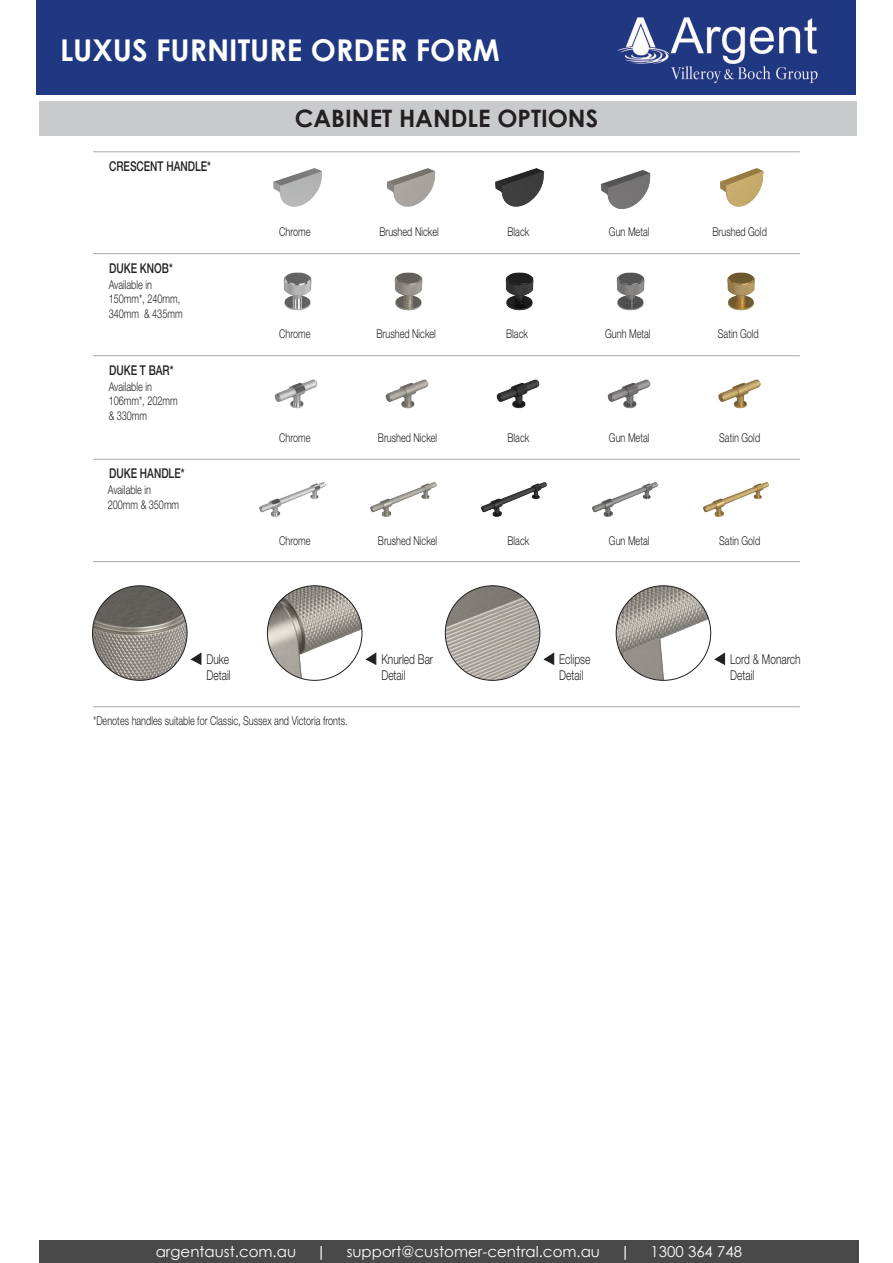
<style>
.page{position:relative;width:893px;height:1263px;background:#fff}
.page>*{position:absolute;margin:0;border:0;box-sizing:border-box;transform-origin:0 0}
.t1{font:700 30px "Century Gothic";color:#fff}
.t2{font:700 24px "Century Gothic";color:#231f20}
.t3{font:15px "Century Gothic";color:#fff}
.t4{font:700 15px "Century Gothic";color:#fff}
.t5{font:300 13.5px/16.2px "Helvetica Neue LT Std";color:#231f20;scale:.75 1}
.t6{font:500 13.5px "Helvetica Neue LT Std";color:#231f20;scale:.75 1}
.t7{font:300 12.15px/14.5px "Helvetica Neue LT Std";color:#231f20;scale:.75 1}
</style>
<div class="page">
<div style="left:39px;top:101px;width:818px;height:34px;background:#c9cacc"></div>
<div style="left:39px;top:1240px;width:819px;height:23px;background:#4a494a"></div>
<div style="left:37px;top:0;width:819px;height:95px;background:#203882"></div>
<hr style="left:93px;top:561px;width:707px;height:1px;background:#a8a9ad">
<hr style="left:93px;top:706px;width:707px;height:1px;background:#a8a9ad">
<hr style="left:93px;top:459px;width:707px;height:1px;background:#a8a9ad">
<img style="left:718px;top:379px;width:43px;height:30px">
<img style="left:703px;top:482px;width:66px;height:35px">
<img style="left:607px;top:379px;width:44px;height:30px">
<img style="left:592px;top:482px;width:66px;height:35px">
<img style="left:496px;top:379px;width:44px;height:30px">
<img style="left:481px;top:482px;width:66px;height:35px">
<img style="left:385px;top:379px;width:44px;height:30px">
<img style="left:370px;top:482px;width:67px;height:35px">
<img style="left:274px;top:379px;width:44px;height:30px">
<img style="left:259px;top:482px;width:67px;height:35px">
<hr style="left:93px;top:355px;width:707px;height:1px;background:#a8a9ad">
<img style="left:691px;top:254px;width:95px;height:57px">
<img style="left:691px;top:152px;width:95px;height:55px">
<img style="left:580px;top:254px;width:95px;height:57px">
<img style="left:469px;top:254px;width:95px;height:57px">
<img style="left:358px;top:254px;width:95px;height:57px">
<img style="left:247px;top:254px;width:95px;height:57px">
<hr style="left:93px;top:253px;width:707px;height:1px;background:#a8a9ad">
<img style="left:580px;top:152px;width:95px;height:58px">
<img style="left:468px;top:152px;width:96px;height:55px">
<img style="left:360px;top:152px;width:95px;height:55px">
<img style="left:246px;top:152px;width:96px;height:55px">
<hr style="left:93px;top:151px;width:707px;height:1px;background:#a8a9ad">
<img style="left:617px;top:17px;width:201px;height:67px">
<img style="left:93px;top:586px;width:94px;height:94px;border-radius:47px">
<img style="left:445px;top:586px;width:95px;height:94px;border-radius:47px">
<img style="left:267px;top:586px;width:95px;height:94px;border-radius:47px">
<img style="left:616px;top:586px;width:95px;height:94px;border-radius:47px">
<svg style="left:191px;top:652px;width:10px;height:13px"></svg>
<svg style="left:544px;top:652px;width:10px;height:13px"></svg>
<svg style="left:366px;top:652px;width:10px;height:13px"></svg>
<svg style="left:714px;top:652px;width:11px;height:13px"></svg>
<h1 class="t1" style="left:60px;top:27px;width:441px">LUXUS FURNITURE ORDER FORM</h1>
<p class="t6" style="left:109px;top:158px;width:137px">CRESCENT HANDLE*</p>
<p class="t6" style="left:109px;top:260px;width:86px">DUKE KNOB*</p>
<p class="t7" style="left:109px;top:277px;width:100px">Available in<br>150mm*, 240mm,<br>340mm &amp; 435mm</p>
<p class="t6" style="left:109px;top:362px;width:87px">DUKE T BAR*</p>
<p class="t7" style="left:109px;top:379px;width:94px">Available in<br>106mm*, 202mm &amp; 330mm</p>
<p class="t6" style="left:109px;top:466px;width:102px">DUKE HANDLE*</p>
<p class="t7" style="left:108px;top:482px;width:97px">Available in<br>200mm &amp; 350mm</p>
<h2 class="t2" style="left:295px;top:100px;width:305px">CABINET HANDLE OPTIONS</h2>
<p class="t7" style="left:279px;top:224px;width:43px">Chrome</p>
<p class="t7" style="left:379px;top:224px;width:81px">Brushed Nickel</p>
<p class="t7" style="left:508px;top:224px;width:31px">Black</p>
<p class="t7" style="left:609px;top:224px;width:56px">Gun Metal</p>
<p class="t7" style="left:712px;top:224px;width:74px">Brushed Gold</p>
<p class="t7" style="left:279px;top:326px;width:43px">Chrome</p>
<p class="t7" style="left:377px;top:326px;width:81px">Brushed Nickel</p>
<p class="t7" style="left:506px;top:326px;width:31px">Black</p>
<p class="t7" style="left:605px;top:326px;width:62px">Gunh Metal</p>
<p class="t7" style="left:718px;top:326px;width:56px">Satin Gold</p>
<p class="t7" style="left:279px;top:430px;width:43px">Chrome</p>
<p class="t7" style="left:279px;top:533px;width:43px">Chrome</p>
<p class="t7" style="left:378px;top:430px;width:81px">Brushed Nickel</p>
<p class="t7" style="left:378px;top:533px;width:81px">Brushed Nickel</p>
<p class="t7" style="left:508px;top:430px;width:31px">Black</p>
<p class="t7" style="left:508px;top:533px;width:31px">Black</p>
<p class="t7" style="left:609px;top:430px;width:56px">Gun Metal</p>
<p class="t7" style="left:609px;top:533px;width:56px">Gun Metal</p>
<p class="t7" style="left:719px;top:430px;width:56px">Satin Gold</p>
<p class="t7" style="left:719px;top:533px;width:56px">Satin Gold</p>
<p class="t5" style="left:206px;top:650px;width:34px">Duke<br>Detail</p>
<p class="t5" style="left:559px;top:650px;width:43px">Eclipse<br>Detail</p>
<p class="t5" style="left:381px;top:650px;width:71px">Knurled Bar<br>Detail</p>
<p class="t5" style="left:730px;top:650px;width:95px">Lord &amp; Monarch<br>Detail</p>
<p class="t7" style="left:93px;top:713px;width:341px">*Denotes handles suitable for Classic, Sussex and Victoria fronts.</p>
<p class="t3" style="left:156px;top:1241px;width:142px">argentaust.com.au</p>
<p class="t4" style="left:317px;top:1240px;width:10px">|</p>
<p class="t3" style="left:347px;top:1241px;width:255px">support@customer-central.com.au</p>
<p class="t4" style="left:621px;top:1240px;width:10px">|</p>
<p class="t3" style="left:651px;top:1241px;width:93px">1300 364 748</p>
</div>
